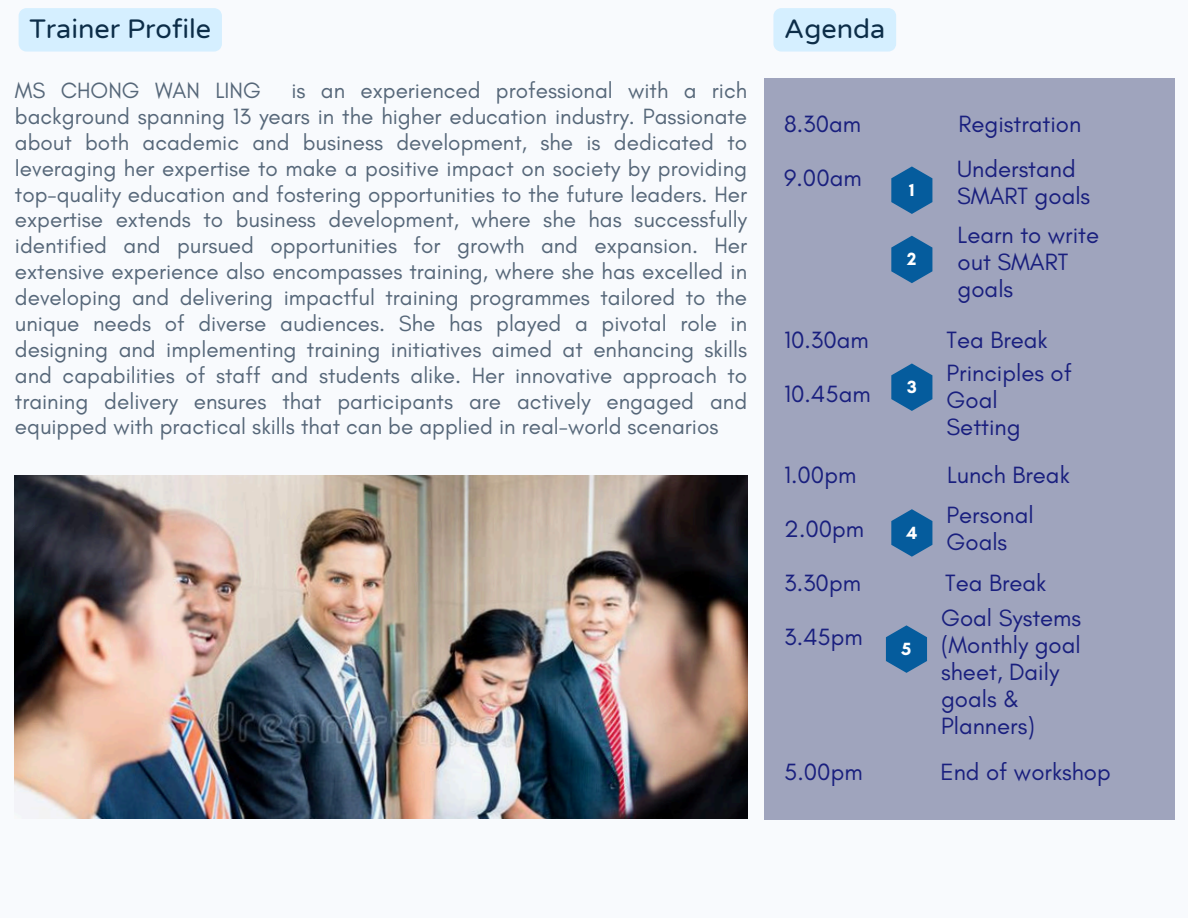
<style>
.page{position:relative;width:1188px;height:918px;background:#f8fafd}
.page>*{position:absolute;margin:0;border:0;box-sizing:border-box;transform-origin:0 0}
.t1{font:27px "Varela Round";color:#0c2d48}
.t2{font:24px/27px "Glacial Indifference";color:#191f7e}
.t3{font:22.5px/25.8px "Glacial Indifference";color:#566779;text-align:justify}
.t4{font:700 18px "Glacial Indifference";color:#fff}
</style>
<div class="page">
<div style="left:764px;top:79px;width:411px;height:741px;background:#9fa4bd"></div>
<svg style="left:891px;top:167px;width:41px;height:47px"></svg>
<svg style="left:891px;top:236px;width:41px;height:47px"></svg>
<svg style="left:891px;top:364px;width:41px;height:47px"></svg>
<svg style="left:886px;top:626px;width:41px;height:47px"></svg>
<svg style="left:891px;top:509px;width:41px;height:48px"></svg>
<img style="left:15px;top:475px;width:732px;height:343px">
<div style="left:19px;top:8px;width:203px;height:44px;background:#d5efff"></div>
<div style="left:773px;top:8px;width:123px;height:44px;background:#d5efff"></div>
<p class="t1" style="left:29px;top:13px;width:183px">Trainer Profile</p>
<p class="t3" style="left:15px;top:77px;width:734px;text-indent:277px">is an experienced professional with a rich background spanning 13 years in the higher education industry. Passionate about both academic and business development, she is dedicated to leveraging her expertise to make a positive impact on society by providing top-quality education and fostering opportunities to the future leaders. Her expertise extends to business development, where she has successfully identified and pursued opportunities for growth and expansion. Her extensive experience also encompasses training, where she has excelled in developing and delivering impactful training programmes tailored to the unique needs of diverse audiences. She has played a pivotal role in designing and implementing training initiatives aimed at enhancing skills and capabilities of staff and students alike. Her innovative approach to training delivery ensures that participants are actively engaged and equipped with practical skills that can be applied in real-world scenarios</p>
<p class="t3" style="left:15px;top:77px;width:247px">MS CHONG WAN LING</p>
<p class="t1" style="left:784px;top:13px;width:103px">Agenda</p>
<h1 class="t2" style="left:784px;top:110px;width:78px">8.30am</h1>
<h1 class="t2" style="left:958px;top:110px;width:124px">Registration</h1>
<p class="t2" style="left:784px;top:164px;width:79px">9.00am</p>
<p class="t2" style="left:957px;top:155px;width:135px">Understand<br>SMART goals</p>
<p class="t2" style="left:958px;top:221px;width:143px">Learn to write out SMART goals</p>
<p class="t4" style="left:909px;top:179px;width:7px">1</p>
<p class="t4" style="left:907px;top:248px;width:11px">2</p>
<p class="t2" style="left:784px;top:326px;width:86px">10.30am</p>
<p class="t2" style="left:947px;top:326px;width:103px">Tea Break</p>
<h1 class="t2" style="left:784px;top:380px;width:88px">10.45am</h1>
<p class="t2" style="left:947px;top:359px;width:127px">Principles of<br>Goal<br>Setting</p>
<p class="t4" style="left:907px;top:376px;width:11px">3</p>
<p class="t2" style="left:784px;top:461px;width:74px">1.00pm</p>
<p class="t2" style="left:947px;top:461px;width:124px">Lunch Break</p>
<p class="t2" style="left:784px;top:515px;width:82px">2.00pm</p>
<p class="t2" style="left:784px;top:569px;width:78px">3.30pm</p>
<p class="t2" style="left:945px;top:569px;width:103px">Tea Break</p>
<p class="t2" style="left:784px;top:623px;width:80px">3.45pm</p>
<p class="t2" style="left:947px;top:501px;width:89px">Personal<br>Goals</p>
<p class="t4" style="left:906px;top:521px;width:12px">4</p>
<p class="t2" style="left:941px;top:604px;width:142px">Goal Systems (Monthly goal sheet, Daily goals &amp;<br>Planners)</p>
<p class="t4" style="left:902px;top:638px;width:11px">5</p>
<p class="t2" style="left:784px;top:758px;width:80px">5.00pm</p>
<p class="t2" style="left:940px;top:758px;width:172px">End of workshop</p>
</div>
